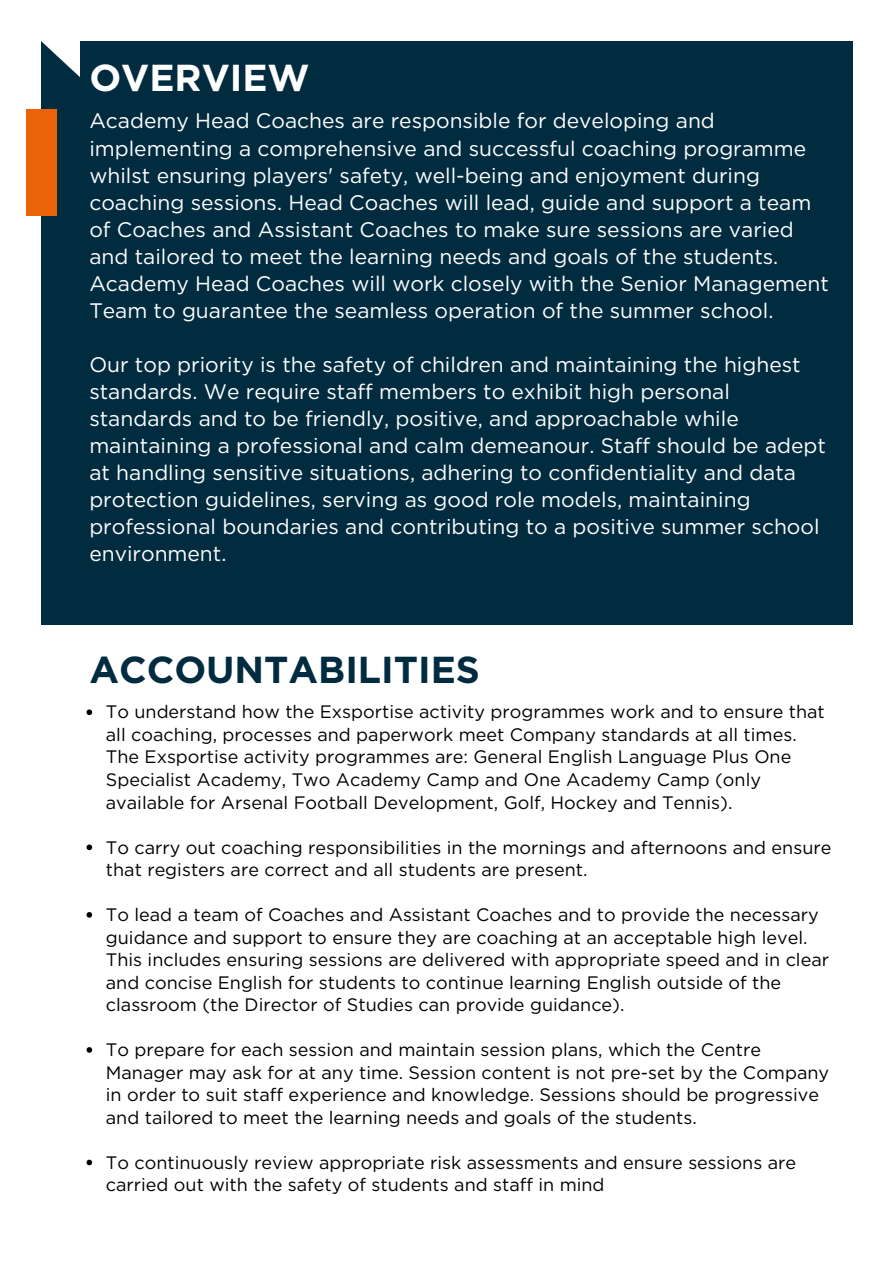
<style>
.page{position:relative;width:894px;height:1264px;background:#fff}
.page>*{position:absolute;margin:0;border:0;box-sizing:border-box;transform-origin:0 0}
.t1{font:700 37.5px "Gotham";color:#012c40}
.t2{font:700 37.5px "Gotham";color:#fff}
.t3{font:21px/27px "Gotham";color:#fff}
.t4{font:18px/22.5px "Gotham";color:#000}
</style>
<div class="page">
<svg style="left:86px;top:709px;width:6px;height:6px"></svg>
<svg style="left:86px;top:844px;width:6px;height:6px"></svg>
<svg style="left:86px;top:912px;width:6px;height:5px"></svg>
<svg style="left:86px;top:1047px;width:6px;height:5px"></svg>
<svg style="left:86px;top:1159px;width:6px;height:6px"></svg>
<div style="left:41px;top:41px;width:811px;height:583px;background:#012c40"></div>
<svg style="left:41px;top:41px;width:39px;height:36px"></svg>
<div style="left:26px;top:109px;width:30px;height:106px;background:#eb6209"></div>
<p class="t2" style="left:89px;top:55px;width:222px">OVERVIEW</p>
<p class="t3" style="left:89px;top:107px;width:740px">Academy Head Coaches are responsible for developing and implementing a comprehensive and successful coaching programme whilst ensuring players' safety, well-being and enjoyment during coaching sessions. Head Coaches will lead, guide and support a team of Coaches and Assistant Coaches to make sure sessions are varied and tailored to meet the learning needs and goals of the students.<br>Academy Head Coaches will work closely with the Senior Management Team to guarantee the seamless operation of the summer school.</p>
<p class="t3" style="left:89px;top:350px;width:738px">Our top priority is the safety of children and maintaining the highest standards. We require staff members to exhibit high personal standards and to be friendly, positive, and approachable while maintaining a professional and calm demeanour. Staff should be adept at handling sensitive situations, adhering to confidentiality and data protection guidelines, serving as good role models, maintaining professional boundaries and contributing to a positive summer school environment.</p>
<p class="t1" style="left:89px;top:647px;width:392px">ACCOUNTABILITIES</p>
<h1 class="t4" style="left:106px;top:700px;width:720px">To understand how the Exsportise activity programmes work and to ensure that all coaching, processes and paperwork meet Company standards at all times.<br>The Exsportise activity programmes are: General English Language Plus One Specialist Academy, Two Academy Camp and One Academy Camp (only available for Arsenal Football Development, Golf, Hockey and Tennis).</h1>
<h2 class="t4" style="left:106px;top:835px;width:726px">To carry out coaching responsibilities in the mornings and afternoons and ensure that registers are correct and all students are present.</h2>
<h2 class="t4" style="left:106px;top:903px;width:724px">To lead a team of Coaches and Assistant Coaches and to provide the necessary guidance and support to ensure they are coaching at an acceptable high level.<br>This includes ensuring sessions are delivered with appropriate speed and in clear and concise English for students to continue learning English outside of the classroom (the Director of Studies can provide guidance).</h2>
<h1 class="t4" style="left:106px;top:1038px;width:724px">To prepare for each session and maintain session plans, which the Centre Manager may ask for at any time. Session content is not pre-set by the Company in order to suit staff experience and knowledge. Sessions should be progressive and tailored to meet the learning needs and goals of the students.</h1>
<p class="t4" style="left:106px;top:1150px;width:691px">To continuously review appropriate risk assessments and ensure sessions are carried out with the safety of students and staff in mind</p>
</div>
